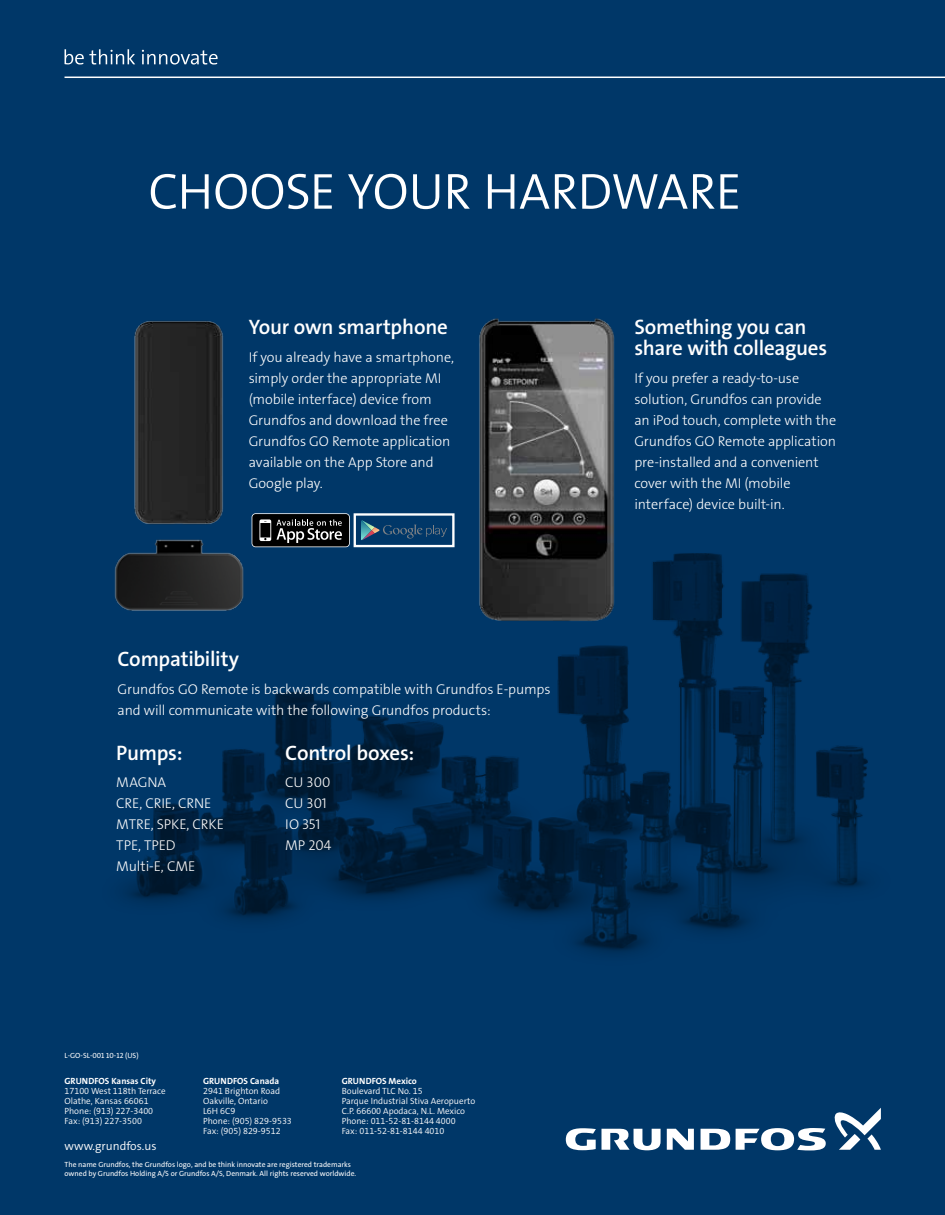
<style>
.page{position:relative;width:945px;height:1215px;background:#003768}
.page>*{position:absolute;margin:0;border:0;box-sizing:border-box;transform-origin:0 0}
.t1{font:51px "Grundfos The Sans V2 OT 4 SL";letter-spacing:-.01em;color:#fff}
.t2{font:21px/21px "Grundfos The Sans V2 OT 6 SB";letter-spacing:-.015em;color:#fff}
.t3{font:14.25px/21px "Grundfos The Sans V2 OT 3 L";letter-spacing:-.005em;color:#fff}
.t4{font:12px "Grundfos The Sans OT 4 SL";color:#fff}
.t5{font:9px/9.9px "Grundfos The Sans OT 4 SL";color:#fff}
.t6{font:9px "Grundfos The Sans OT 7 B";color:#fff}
.t7{font:7.5px/9px "Grundfos The Sans OT 5 R";color:#fff}
</style>
<div class="page">
<svg style="left:667px;top:1129px;width:27px;height:21px"></svg>
<svg style="left:602px;top:1129px;width:59px;height:21px"></svg>
<svg style="left:701px;top:1129px;width:29px;height:21px"></svg>
<svg style="left:566px;top:1128px;width:30px;height:22px"></svg>
<svg style="left:736px;top:1128px;width:90px;height:22px"></svg>
<svg style="left:834px;top:1108px;width:47px;height:42px"></svg>
<svg style="left:65px;top:49px;width:70px;height:16px"></svg>
<svg style="left:142px;top:50px;width:76px;height:15px"></svg>
<img style="left:125px;top:540px;width:743px;height:414px">
<img style="left:460px;top:318px;width:168px;height:328px">
<img style="left:134px;top:320px;width:89px;height:205px">
<img style="left:114px;top:539px;width:134px;height:76px">
<svg style="left:361px;top:520px;width:86px;height:20px"></svg>
<div style="left:354px;top:513px;width:101px;height:34px;border:2px solid #fff"></div>
<svg style="left:252px;top:513px;width:98px;height:34px;background:#333434"></svg>
<hr style="left:65px;top:77px;width:880px;height:1px;background:#fff">
<h1 class="t1" style="left:148px;top:159px;width:96px">CHOOSE</h1>
<h1 class="t1" style="left:347px;top:159px;width:387px">YOUR HARDWARE</h1>
<h2 class="t2" style="left:249px;top:317px;width:201px">Your own smartphone</h2>
<p class="t3" style="left:249px;top:347px;width:207px">If you already have a smartphone, simply order the appropriate MI (mobile interface) device from<br>Grundfos and download the free<br>Grundfos GO Remote application available on the App Store and<br>Google play.</p>
<h2 class="t2" style="left:118px;top:649px;width:123px">Compatibility</h2>
<p class="t3" style="left:118px;top:679px;width:435px">Grundfos GO Remote is backwards compatible with Grundfos E-pumps and will communicate with the following Grundfos products:</p>
<h2 class="t2" style="left:116px;top:742px;width:68px">Pumps:</h2>
<p class="t3" style="left:116px;top:772px;width:109px">MAGNA<br>CRE, CRIE, CRNE<br>MTRE, SPKE, CRKE<br>TPE, TPED<br>Multi-E, CME</p>
<h2 class="t2" style="left:285px;top:742px;width:131px">Control boxes:</h2>
<p class="t3" style="left:285px;top:772px;width:48px">CU 300<br>CU 301<br>IO 351<br>MP 204</p>
<p class="t7" style="left:65px;top:1051px;width:76px">L-GO-SL-001 10-12 (US)</p>
<p class="t6" style="left:65px;top:1075px;width:93px">GRUNDFOS Kansas City</p>
<p class="t5" style="left:65px;top:1086px;width:103px">17100 West 118th Terrace<br>Olathe, Kansas 66061<br>Phone: (913) 227-3400<br>Fax: (913) 227-3500</p>
<p class="t6" style="left:203px;top:1075px;width:78px">GRUNDFOS Canada</p>
<p class="t5" style="left:203px;top:1086px;width:90px">2941 Brighton Road<br>Oakville, Ontario<br>L6H 6C9<br>Phone: (905) 829-9533<br>Fax: (905) 829-9512</p>
<p class="t6" style="left:342px;top:1075px;width:77px">GRUNDFOS Mexico</p>
<p class="t5" style="left:342px;top:1086px;width:135px">Boulevard TLC No. 15<br>Parque Industrial Stiva Aeropuerto<br>C.P. 66600 Apodaca, N.L. Mexico<br>Phone: 011-52-81-8144 4000<br>Fax: 011-52-81-8144 4010</p>
<p class="t4" style="left:65px;top:1139px;width:93px">www.grundfos.us</p>
<p class="t7" style="left:65px;top:1160px;width:293px">The name Grundfos, the Grundfos logo, and be think innovate are registered trademarks owned by Grundfos Holding A/S or Grundfos A/S, Denmark. All rights reserved worldwide.</p>
<h2 class="t2" style="left:634px;top:317px;width:195px">Something you can share with colleagues</h2>
<p class="t3" style="left:634px;top:368px;width:203px">If you prefer a ready-to-use solution, Grundfos can provide an iPod touch, complete with the<br>Grundfos GO Remote application pre-installed and a convenient cover with the MI (mobile interface) device built-in.</p>
</div>
